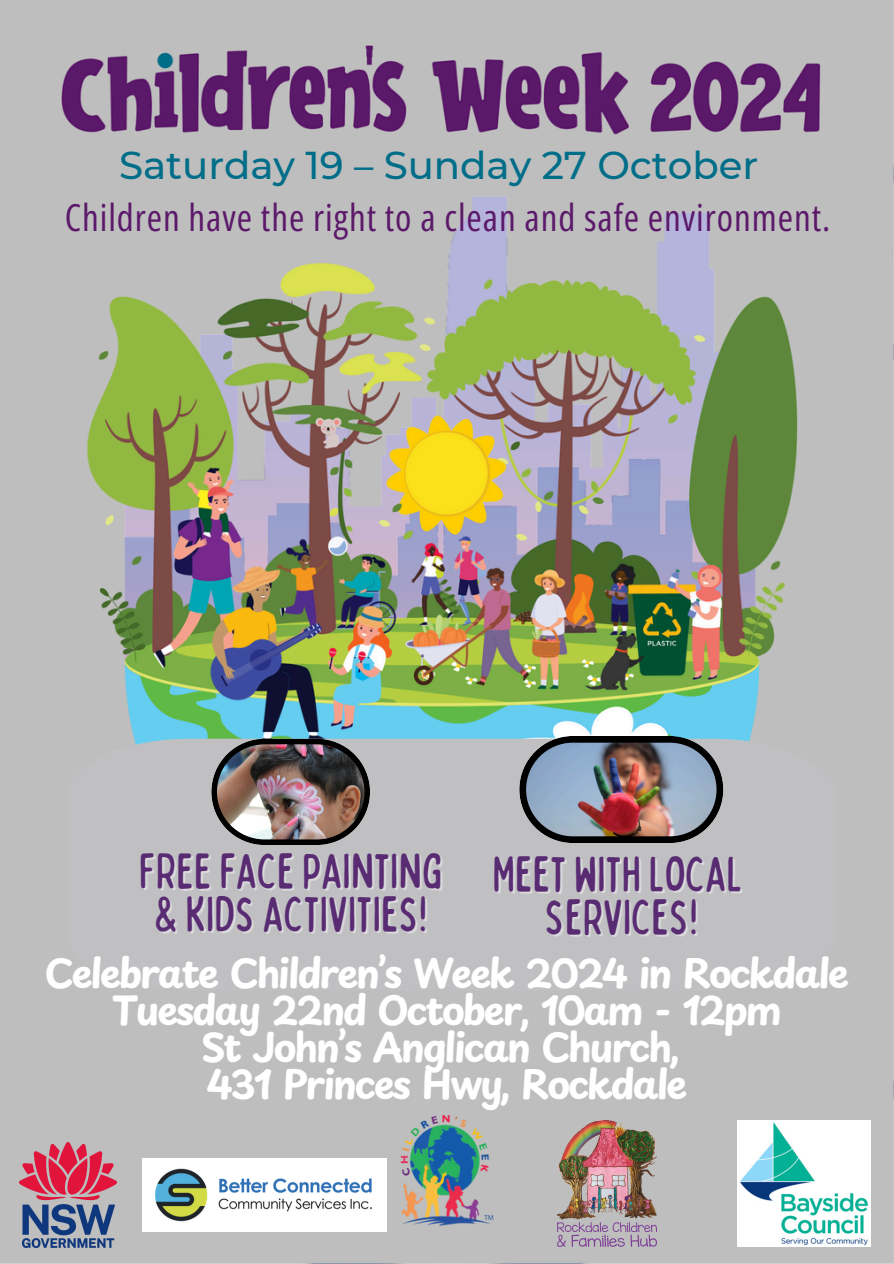
<style>
.page{position:relative;width:894px;height:1264px;background:#fff}
.page>*{position:absolute;margin:0;border:0;box-sizing:border-box;transform-origin:0 0}
.t1{font:condensed 49.8px "Bobby Jones Soft";color:#592b72}
.t2{font:500 38.7px "Montserrat";color:#006e89}
.t3{font:700 38.55px/37.2px "Playpen Sans";letter-spacing:-.055em;color:#fff;text-align:center}
.t4{font:37.05px "Open Sans Condensed";letter-spacing:.025em;color:#5c196a}
</style>
<div class="page">
<img style="left:0;top:0;width:893px;height:1263px">
<img style="left:20px;top:1142px;width:96px;height:105px">
<div style="left:67px;top:738px;width:768px;height:252px;background:#c0c0c3"></div>
<img style="left:211px;top:738px;width:159px;height:107px">
<img style="left:519px;top:736px;width:204px;height:107px">
<img style="left:737px;top:1120px;width:133px;height:126px">
<img style="left:557px;top:1120px;width:99px;height:126px">
<img style="left:143px;top:1158px;width:243px;height:73px">
<p class="t2" style="left:119px;top:141px;width:640px">Saturday 19 – Sunday 27 October</p>
<p class="t4" style="left:65px;top:192px;width:767px">Children have the right to a clean and safe environment.</p>
<p class="t1" style="left:139px;top:839px;width:305px">FREEFACEPAINTING</p>
<h1 class="t1" style="left:154px;top:882px;width:275px">&amp; KIDS ACTIVITIES!</h1>
<h1 class="t1" style="left:492px;top:842px;width:251px">MEET WITHLOCAL</h1>
<p class="t1" style="left:544px;top:885px;width:154px">SERVICES!</p>
<p class="t3" style="left:45px;top:953px;width:805px">Celebrate Children’s Week 2024 in Rockdale<br>Tuesday 22nd October, 10am - 12pm<br>St John’s Anglican Church,<br>431 Princes Hwy, Rockdale</p>
</div>
